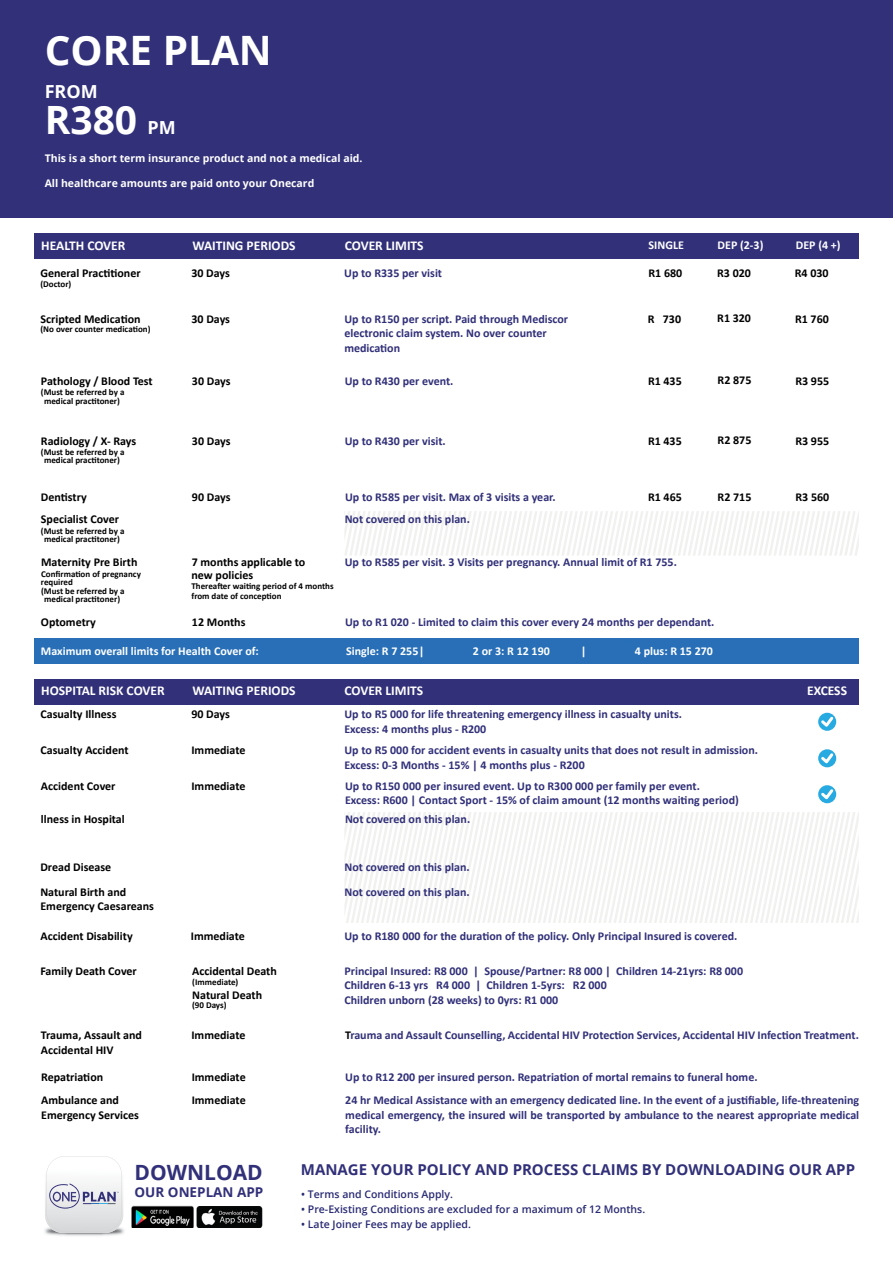
<style>
.page{position:relative;width:893px;height:1263px;background:#fff}
.page>*{position:absolute;margin:0;border:0;box-sizing:border-box;transform-origin:0 0}
.t1{font:700 40.5px "Open Sans";color:#fff}
.t2{font:700 39px "Open Sans";color:#fff}
.t3{font:700 21px "Open Sans";color:#313079}
.t4{font:700 18px "Open Sans";color:#fff}
.t5{font:700 15px "Open Sans";color:#313079}
.t6{font:700 13.5px "Calibri";color:#fff}
.t7{font:700 13.5px "Open Sans";color:#313079}
.t8{font:700 12px/14.4px "Calibri";color:#313079}
.t9{font:700 12px/14.4px "Calibri";color:#000}
.t10{font:700 12px "Calibri";color:#fff}
.t11{font:600 10.5px "Open Sans";color:#282a73}
.t12{font:700 10.5px "Open Sans";color:#fff}
.t13{font:700 9px/8.6px "Calibri";color:#000;text-align:center}
.s1{font-size:18px}
.s2{color:#000}
</style>
<div class="page">
<svg style="left:345px;top:812px;width:514px;height:111px"></svg>
<div style="left:35px;top:638px;width:824px;height:25px;background:#286fb7"></div>
<div style="left:34px;top:233px;width:825px;height:26px;background:#313079"></div>
<svg style="left:345px;top:511px;width:514px;height:44px"></svg>
<div style="left:34px;top:679px;width:825px;height:25px;background:#313079"></div>
<svg style="left:818px;top:713px;width:18px;height:18px"></svg>
<svg style="left:818px;top:714px;width:18px;height:16px"></svg>
<svg style="left:818px;top:749px;width:18px;height:18px"></svg>
<svg style="left:818px;top:751px;width:18px;height:15px"></svg>
<svg style="left:818px;top:785px;width:18px;height:18px"></svg>
<svg style="left:818px;top:786px;width:18px;height:16px"></svg>
<div style="left:0;top:0;width:893px;height:217px;background:#313079"></div>
<svg style="left:45px;top:1156px;width:78px;height:77px"></svg>
<img style="left:196px;top:1206px;width:66px;height:22px">
<img style="left:132px;top:1205px;width:61px;height:23px">
<h1 class="t1" style="left:45px;top:22px;width:229px">CORE PLAN</h1>
<h3 class="t4" style="left:45px;top:79px;width:55px">FROM</h3>
<h2 class="t2" style="left:45px;top:93px;width:132px">R380 <span class="s1">PM</span></h2>
<p class="t12" style="left:45px;top:151px;width:319px">This is a short term insurance product and not a medical aid.</p>
<p class="t12" style="left:45px;top:176px;width:271px">All healthcare amounts are paid onto your Onecard</p>
<p class="t6" style="left:41px;top:236px;width:86px">HEALTH COVER</p>
<p class="t6" style="left:192px;top:236px;width:105px">WAITING PERIODS</p>
<p class="t6" style="left:345px;top:236px;width:80px">COVER LIMITS</p>
<p class="t10" style="left:649px;top:236px;width:37px">SINGLE</p>
<p class="t10" style="left:718px;top:236px;width:47px">DEP (2-3)</p>
<p class="t10" style="left:796px;top:236px;width:46px">DEP (4 +)</p>
<p class="t8" style="left:344px;top:266px;width:99px">Up to R335 per visit</p>
<p class="t9" style="left:649px;top:266px;width:35px">R1 680</p>
<p class="t9" style="left:717px;top:266px;width:35px">R3 020</p>
<p class="t9" style="left:795px;top:266px;width:35px">R4 030</p>
<p class="t9" style="left:192px;top:311px;width:40px">30 Days</p>
<p class="t8" style="left:344px;top:311px;width:225px">Up to R150 per script. Paid through Mediscor electronic claim system. No over counter medication</p>
<p class="t9" style="left:648px;top:311px;width:35px">R 730</p>
<p class="t9" style="left:717px;top:311px;width:35px">R1 320</p>
<p class="t9" style="left:795px;top:311px;width:35px">R1 760</p>
<p class="t9" style="left:40px;top:266px;width:102px">General Practitioner</p>
<p class="t13" style="left:40px;top:279px;width:32px">(Doctor)</p>
<p class="t9" style="left:40px;top:311px;width:102px">Scripted Medication</p>
<p class="t13" style="left:40px;top:324px;width:111px">(No over counter medication)</p>
<p class="t9" style="left:191px;top:266px;width:40px">30 Days</p>
<p class="t9" style="left:41px;top:374px;width:113px">Pathology / Blood Test</p>
<p class="t9" style="left:192px;top:374px;width:40px">30 Days</p>
<p class="t8" style="left:345px;top:374px;width:110px">Up to R430 per event.</p>
<p class="t9" style="left:648px;top:374px;width:35px">R1 435</p>
<p class="t9" style="left:718px;top:373px;width:35px">R2 875</p>
<p class="t9" style="left:795px;top:374px;width:35px">R3 955</p>
<p class="t13" style="left:41px;top:388px;width:85px">(Must be referred by a medical practitoner)</p>
<p class="t9" style="left:41px;top:434px;width:97px">Radiology / X- Rays</p>
<p class="t9" style="left:192px;top:434px;width:40px">30 Days</p>
<p class="t8" style="left:345px;top:434px;width:103px">Up to R430 per visit.</p>
<p class="t9" style="left:648px;top:434px;width:35px">R1 435</p>
<p class="t9" style="left:718px;top:433px;width:35px">R2 875</p>
<p class="t9" style="left:795px;top:434px;width:35px">R3 955</p>
<p class="t13" style="left:41px;top:448px;width:85px">(Must be referred by a medical practitoner)</p>
<p class="t9" style="left:41px;top:490px;width:47px">Dentistry</p>
<p class="t9" style="left:192px;top:490px;width:40px">90 Days</p>
<p class="t8" style="left:345px;top:490px;width:212px">Up to R585 per visit. Max of 3 visits a year.</p>
<p class="t9" style="left:648px;top:490px;width:35px">R1 465</p>
<p class="t9" style="left:718px;top:490px;width:35px">R2 715</p>
<p class="t9" style="left:795px;top:490px;width:35px">R3 560</p>
<p class="t9" style="left:41px;top:512px;width:80px">Specialist Cover</p>
<p class="t8" style="left:345px;top:512px;width:127px">Not covered on this plan.</p>
<p class="t13" style="left:41px;top:526px;width:85px">(Must be referred by a medical practitoner)</p>
<p class="t9" style="left:41px;top:555px;width:98px">Maternity Pre Birth</p>
<p class="t13" style="left:41px;top:569px;width:101px">Confirmation of pregnancy</p>
<p class="t13" style="left:41px;top:578px;width:33px">required</p>
<p class="t13" style="left:41px;top:586px;width:85px">(Must be referred by a</p>
<p class="t13" style="left:44px;top:595px;width:77px">medical practitoner)</p>
<p class="t8" style="left:345px;top:555px;width:334px">Up to R585 per visit. 3 Visits per pregnancy. Annual limit of R1 755.</p>
<p class="t9" style="left:192px;top:556px;width:115px;line-height:12.6px">7 months applicable to new policies</p>
<p class="t13" style="left:191px;top:581px;width:144px;line-height:9.8px;text-align:left">Thereafter waiting period of 4 months from date of conception</p>
<p class="t9" style="left:41px;top:614px;width:56px">Optometry</p>
<p class="t9" style="left:192px;top:614px;width:55px">12 Months</p>
<p class="t8" style="left:345px;top:614px;width:371px">Up to R1 020 - Limited to claim this cover every 24 months per dependant.</p>
<p class="t10" style="left:41px;top:642px;width:219px">Maximum overall limits for Health Cover of:</p>
<p class="t10" style="left:346px;top:642px;width:80px">Single: R 7 255|</p>
<p class="t10" style="left:473px;top:642px;width:78px">2 or 3: R 12 190</p>
<p class="t10" style="left:581px;top:642px;width:7px">|</p>
<p class="t10" style="left:635px;top:642px;width:80px">4 plus: R 15 270</p>
<p class="t6" style="left:41px;top:681px;width:125px">HOSPITAL RISK COVER</p>
<p class="t6" style="left:192px;top:681px;width:105px">WAITING PERIODS</p>
<p class="t6" style="left:344px;top:681px;width:80px">COVER LIMITS</p>
<p class="t6" style="left:807px;top:681px;width:41px">EXCESS</p>
<p class="t9" style="left:40px;top:707px;width:78px">Casualty Illness</p>
<p class="t9" style="left:191px;top:707px;width:40px">90 Days</p>
<p class="t8" style="left:344px;top:707px;width:339px">Up to R5 000 for life threatening emergency illness in casualty units.<br>Excess: 4 months plus - R200</p>
<p class="t9" style="left:40px;top:743px;width:90px">Casualty Accident</p>
<p class="t9" style="left:191px;top:743px;width:56px">Immediate</p>
<p class="t8" style="left:344px;top:743px;width:415px">Up to R5 000 for accident events in casualty units that does not result in admission.<br>Excess: 0-3 Months - 15% | 4 months plus - R200</p>
<p class="t9" style="left:41px;top:778px;width:76px">Accident Cover</p>
<p class="t8" style="left:345px;top:778px;width:395px">Up to R150 000 per insured event. Up to R300 000 per family per event.<br>Excess: R600 | Contact Sport - 15% of claim amount (12 months waiting period)</p>
<p class="t9" style="left:191px;top:778px;width:56px">Immediate</p>
<p class="t9" style="left:41px;top:811px;width:85px">llness in Hospital</p>
<p class="t8" style="left:345px;top:811px;width:127px">Not covered on this plan.</p>
<p class="t9" style="left:40px;top:859px;width:72px">Dread Disease</p>
<p class="t8" style="left:344px;top:859px;width:127px">Not covered on this plan.</p>
<p class="t9" style="left:40px;top:884px;width:115px">Natural Birth and<br>Emergency Caesareans</p>
<p class="t8" style="left:344px;top:884px;width:127px">Not covered on this plan.</p>
<p class="t9" style="left:40px;top:928px;width:94px">Accident Disability</p>
<p class="t9" style="left:191px;top:928px;width:56px">Immediate</p>
<p class="t8" style="left:344px;top:928px;width:394px">Up to R180 000 for the duration of the policy. Only Principal Insured is covered.</p>
<p class="t9" style="left:40px;top:963px;width:98px">Family Death Cover</p>
<p class="t8" style="left:344px;top:963px;width:400px">Principal Insured: R8 000 | Spouse/Partner: R8 000 | Children 14-21yrs: R8 000<br>Children 6-13 yrs R4 000 | Children 1-5yrs: R2 000<br>Children unborn (28 weeks) to 0yrs: R1 000</p>
<p class="t9" style="left:192px;top:963px;width:86px">Accidental Death</p>
<p class="t13" style="left:192px;top:977px;width:48px">(Immediate)</p>
<p class="t9" style="left:192px;top:987px;width:71px">Natural Death</p>
<p class="t13" style="left:192px;top:1001px;width:36px">(90 Days)</p>
<p class="t9" style="left:41px;top:1028px;width:103px">Trauma, Assault and<br>Accidental HIV</p>
<p class="t9" style="left:191px;top:1028px;width:56px">Immediate</p>
<p class="t8" style="left:345px;top:1028px;width:515px"><span class="s2">T</span>rauma and Assault Counselling, Accidental HIV Protection Services, Accidental HIV Infection Treatment.</p>
<p class="t9" style="left:41px;top:1070px;width:63px">Repatriation</p>
<p class="t9" style="left:192px;top:1070px;width:56px">Immediate</p>
<p class="t8" style="left:345px;top:1070px;width:414px">Up to R12 200 per insured person. Repatriation of mortal remains to funeral home.</p>
<p class="t9" style="left:41px;top:1093px;width:99px">Ambulance and<br>Emergency Services</p>
<p class="t8" style="left:345px;top:1093px;width:515px;text-align:justify">24 hr Medical Assistance with an emergency dedicated line. In the event of a justifiable, life-threatening medical emergency, the insured will be transported by ambulance to the nearest appropriate medical facility.</p>
<p class="t9" style="left:192px;top:1093px;width:56px">Immediate</p>
<h3 class="t3" style="left:135px;top:1158px;width:130px">DOWNLOAD</h3>
<p class="t5" style="left:301px;top:1158px;width:556px">MANAGE YOUR POLICY AND PROCESS CLAIMS BY DOWNLOADING OUR APP</p>
<p class="t7" style="left:135px;top:1182px;width:130px">OUR ONEPLAN APP</p>
<p class="t11" style="left:301px;top:1187px;width:153px">• Terms and Conditions Apply.</p>
<p class="t11" style="left:301px;top:1202px;width:346px">• Pre-Existing Conditions are excluded for a maximum of 12 Months.</p>
<p class="t11" style="left:301px;top:1217px;width:171px">• Late Joiner Fees may be applied.</p>
</div>
